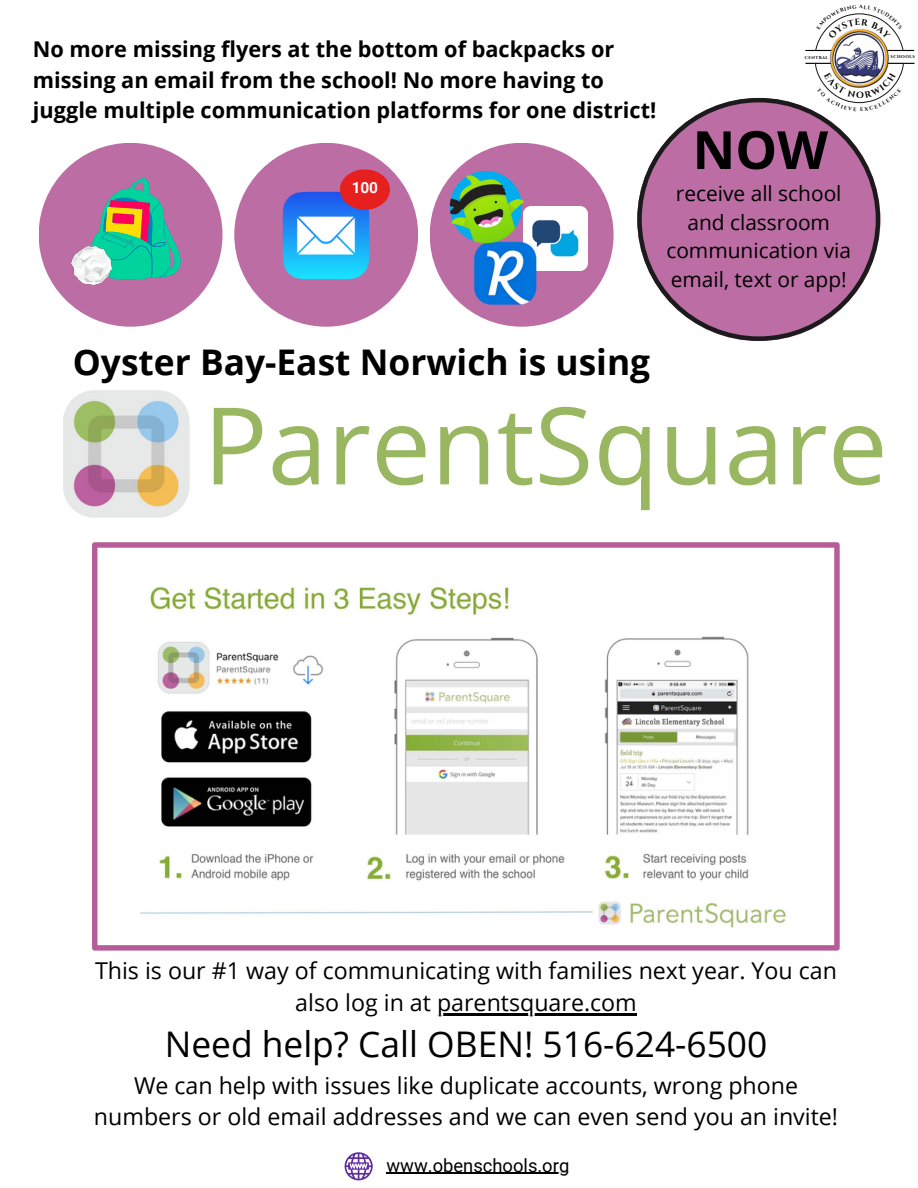
<style>
.page{position:relative;width:918px;height:1188px;background:#fff}
.page>*{position:absolute;margin:0;border:0;box-sizing:border-box;transform-origin:0 0}
.t1{font:107.1px "Open Sans";color:#99b660}
.t2{font:700 52.65px "Open Sans";color:#000}
.t3{font:35.4px "Open Sans";color:#000}
.t4{font:700 35.4px "Open Sans";color:#000}
.t5{font:23.25px/31.5px "Open Sans";color:#000;text-align:center}
.t6{font:700 21.75px/30.3px "Open Sans";color:#000}
.t7{font:20.85px/28.8px "Open Sans";color:#000;text-align:center}
.t8{font:18.45px "Roboto";color:#000}
.t9{font:700 15.45px "Roboto";color:#fff}
.t10{font:700 8.85px "Cinzel";color:#000}
.t11{font:700 4.2px "Cinzel";letter-spacing:.09em;color:#000}
</style>
<div class="page">
<svg style="left:345px;top:1152px;width:28px;height:28px"></svg>
<hr style="left:387px;top:1173px;width:182px;height:1px;background:#000">
<div style="left:39px;top:143px;width:184px;height:184px;background:#bc6da3;border-radius:50%"></div>
<img style="left:63px;top:390px;width:127px;height:128px">
<svg style="left:637px;top:98px;width:243px;height:243px"></svg>
<div style="left:234px;top:143px;width:184px;height:184px;background:#bc6da3;border-radius:50%"></div>
<div style="left:430px;top:143px;width:184px;height:184px;background:#bc6da3;border-radius:50%"></div>
<img style="left:524px;top:206px;width:64px;height:65px">
<img style="left:444px;top:239px;width:123px;height:69px">
<img style="left:448px;top:169px;width:76px;height:76px">
<svg style="left:92px;top:178px;width:89px;height:102px"></svg>
<img style="left:72px;top:247px;width:39px;height:37px">
<img style="left:282px;top:191px;width:89px;height:89px">
<div style="left:340px;top:169px;width:50px;height:41px;background:#e61f1f;border-radius:50%"></div>
<svg style="left:92px;top:542px;width:748px;height:409px"></svg>
<img style="left:116px;top:554px;width:686px;height:386px">
<hr style="left:437px;top:1013px;width:200px;height:2px;background:#000">
<div style="left:802px;top:0;width:116px;height:116px;background:#fff;border-radius:50%"></div>
<svg style="left:806px;top:13px;width:108px;height:98px"></svg>
<p class="t6" style="left:33px;top:34px;width:625px">No more missing flyers at the bottom of backpacks or missing an email from the school! No more having to juggle multiple communication platforms for one district!</p>
<p class="t9" style="left:352px;top:179px;width:28px">100</p>
<p class="t11" style="left:805px;top:55px;width:25px">CENTRAL</p>
<p class="t11" style="left:891px;top:54px;width:26px">SCHOOLS</p>
<p class="t10" style="left:856px;top:89px;width:9px">O</p>
<p class="t2" style="left:693px;top:113px;width:137px">NOW</p>
<p class="t7" style="left:666px;top:178px;width:186px">receive all school and classroom communication via email, text or app!</p>
<p class="t4" style="left:73px;top:337px;width:579px">Oyster Bay-East Norwich is using</p>
<p class="t1" style="left:203px;top:370px;width:686px">ParentSquare</p>
<p class="t5" style="left:95px;top:954px;width:744px">This is our #1 way of communicating with families next year. You can also log in at parentsquare.com</p>
<p class="t3" style="left:165px;top:1019px;width:604px">Need help? Call OBEN! 516-624-6500</p>
<p class="t5" style="left:94px;top:1069px;width:746px">We can help with issues like duplicate accounts, wrong phone numbers or old email addresses and we can even send you an invite!</p>
<p class="t8" style="left:387px;top:1155px;width:184px">www.obenschools.org</p>
</div>
